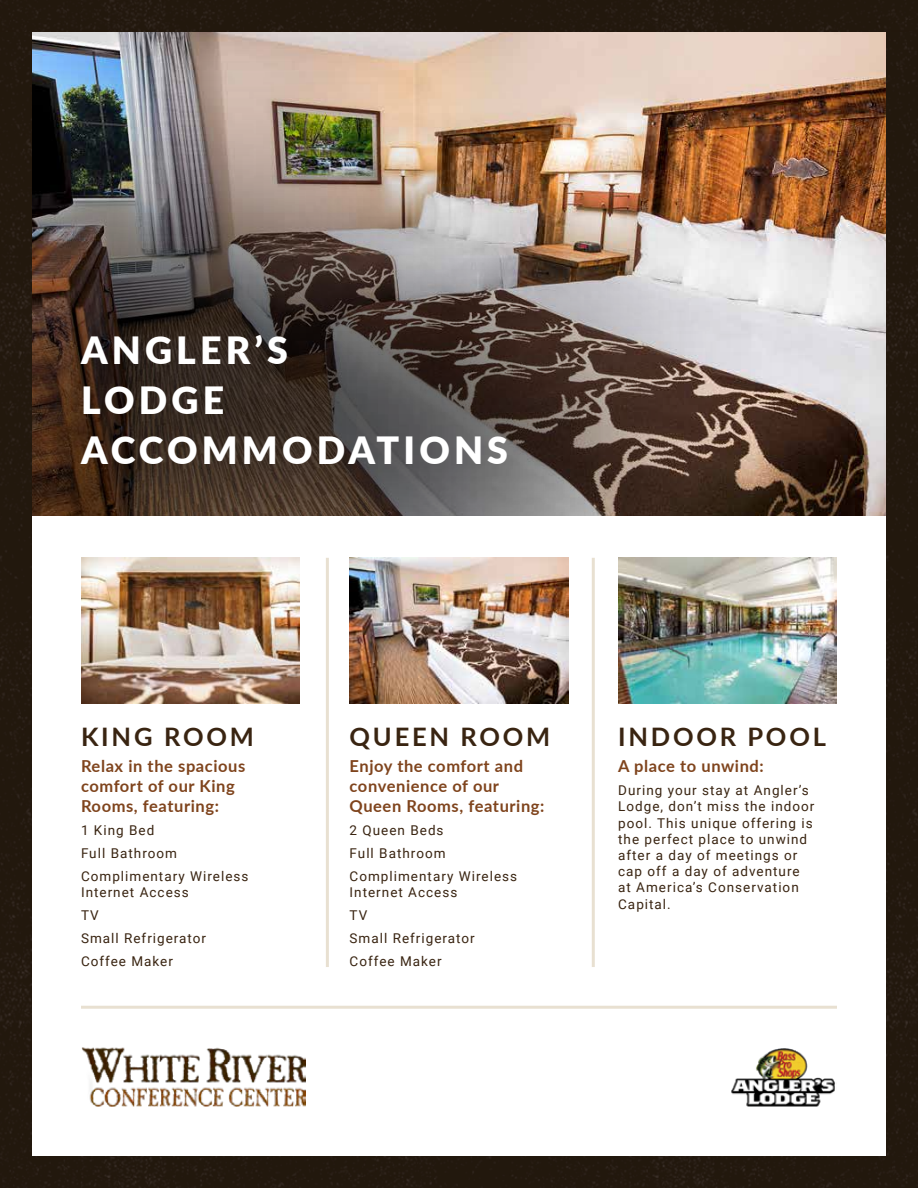
<style>
.page{position:relative;width:918px;height:1188px;background:#fff}
.page>*{position:absolute;margin:0;border:0;box-sizing:border-box;transform-origin:0 0}
.t1{font:900 37.5px/50.1px "Lato";letter-spacing:.11em;color:#fff}
.t2{font:700 25.5px "Lato";letter-spacing:.11em;color:#392411}
.t3{font:700 16.5px/19.8px "Lato";letter-spacing:.035em;color:#7f441d}
.t4{font:13.5px/23px "Roboto";letter-spacing:.075em;color:#392411}
</style>
<div class="page">
<img style="left:807px;top:31px;width:80px;height:485px">
<div style="left:0;top:28px;width:807px;height:745px;background:#000;opacity:.75"></div>
<div style="left:0;top:516px;width:918px;height:672px;background:#fff"></div>
<img style="left:81px;top:1047px;width:224px;height:60px">
<img style="left:731px;top:1048px;width:104px;height:59px">
<div style="left:0;top:31px;width:31px;height:1126px;background:#22180d"></div>
<div style="left:887px;top:31px;width:31px;height:1126px;background:#22180d"></div>
<div style="left:0;top:0;width:918px;height:31px;background:#22180d"></div>
<div style="left:0;top:1157px;width:918px;height:31px;background:#22180d"></div>
<hr style="left:81px;top:1006px;width:756px;height:3px;background:#e8e0d1">
<hr style="left:326px;top:558px;width:3px;height:409px;background:#e8e0d1">
<hr style="left:592px;top:558px;width:3px;height:409px;background:#e8e0d1">
<img style="left:81px;top:558px;width:219px;height:146px">
<img style="left:350px;top:558px;width:218px;height:146px">
<img style="left:618px;top:558px;width:219px;height:146px">
<h1 class="t1" style="left:81px;top:323px;width:429px">ANGLER’S<br>LODGE<br>ACCOMMODATIONS</h1>
<h2 class="t2" style="left:81px;top:718px;width:175px">KING ROOM</h2>
<p class="t3" style="left:81px;top:756px;width:166px">Relax in the spacious comfort of our King<br>Rooms, featuring:</p>
<p class="t4" style="left:81px;top:818px;width:169px">1 King Bed<br>Full Bathroom<br>Complimentary Wireless</p>
<p class="t4" style="left:81px;top:880px;width:127px">Internet Access<br>TV<br>Small Refrigerator<br>Coffee Maker</p>
<h2 class="t2" style="left:350px;top:718px;width:202px">QUEEN ROOM</h2>
<p class="t3" style="left:350px;top:756px;width:196px">Enjoy the comfort and convenience of our<br>Queen Rooms, featuring:</p>
<p class="t4" style="left:350px;top:818px;width:169px">2 Queen Beds<br>Full Bathroom<br>Complimentary Wireless</p>
<p class="t4" style="left:350px;top:880px;width:127px">Internet Access<br>TV<br>Small Refrigerator<br>Coffee Maker</p>
<h2 class="t2" style="left:618px;top:718px;width:209px">INDOOR POOL</h2>
<p class="t3" style="left:618px;top:756px;width:147px">A place to unwind:</p>
<p class="t4" style="left:618px;top:782px;width:198px;line-height:16.2px">During your stay at Angler’s<br>Lodge, don’t miss the indoor pool. This unique offering is the perfect place to unwind after a day of meetings or cap off a day of adventure at America’s Conservation<br>Capital.</p>
</div>
